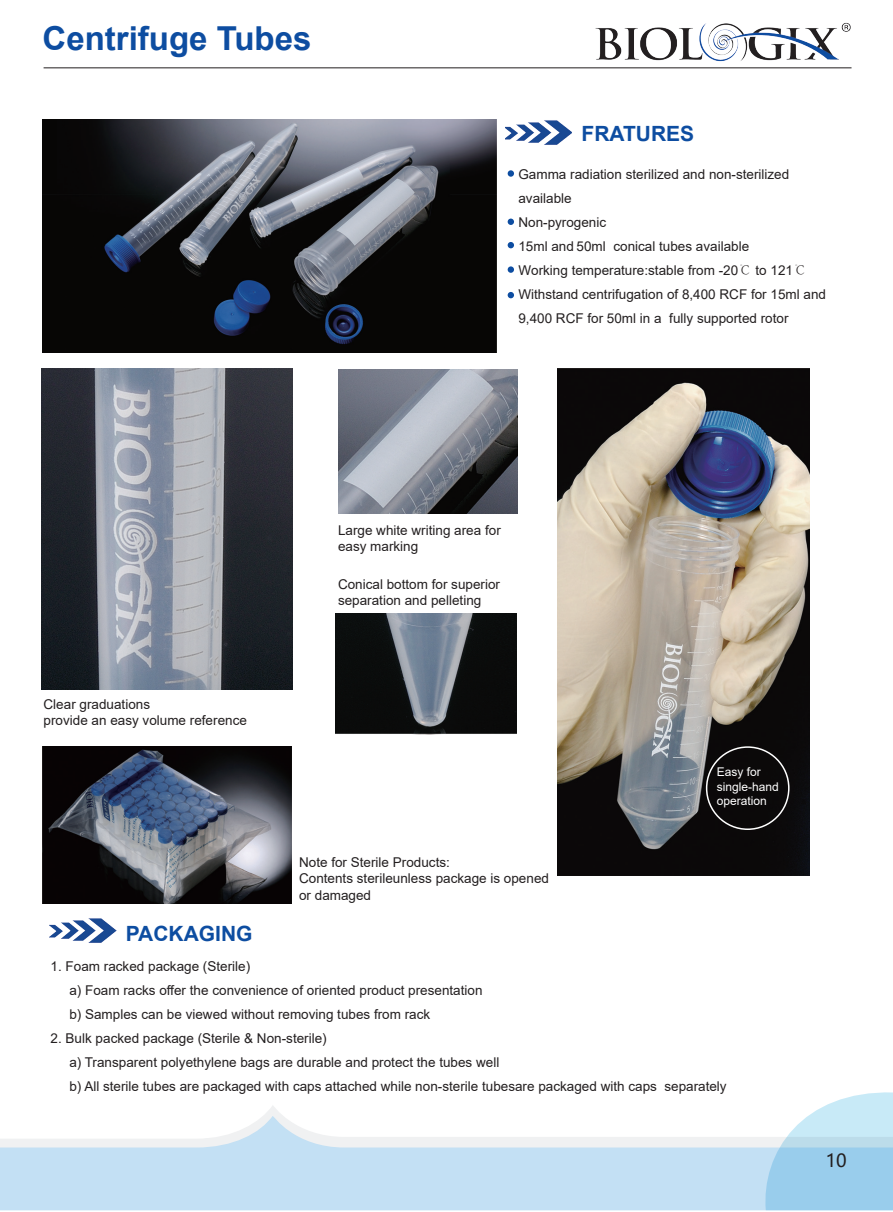
<style>
.page{position:relative;width:893px;height:1212px;background:#fff}
.page>*{position:absolute;margin:0;border:0;box-sizing:border-box;transform-origin:0 0}
.t1{font:700 33px "Arial";color:#0d4da1}
.t2{font:700 21px "Arial";color:#0d4da1}
.t3{font:18px "Microsoft Ya Hei";color:#231f20}
.t4{font:13.5px/24px "Arial";color:#231f20}
.t5{font:12px/14.4px "Arial";color:#fff}
.s1{font-family:"Adobe Song Std";font-weight:300}
</style>
<div class="page">
<img style="left:43px;top:119px;width:453px;height:233px">
<img style="left:505px;top:120px;width:67px;height:25px">
<img style="left:50px;top:918px;width:66px;height:25px">
<div style="left:508px;top:170px;width:6px;height:7px;background:#0d4da1;border-radius:50%"></div>
<svg style="left:508px;top:219px;width:6px;height:6px"></svg>
<svg style="left:508px;top:242px;width:6px;height:6px"></svg>
<div style="left:508px;top:266px;width:6px;height:7px;background:#0d4da1;border-radius:50%"></div>
<svg style="left:508px;top:292px;width:6px;height:6px"></svg>
<img style="left:42px;top:369px;width:251px;height:320px">
<img style="left:338px;top:370px;width:179px;height:143px">
<img style="left:335px;top:614px;width:181px;height:121px">
<img style="left:558px;top:369px;width:251px;height:506px">
<div style="left:706px;top:746px;width:83px;height:84px;border:2px solid #fff;border-radius:50%"></div>
<img style="left:42px;top:746px;width:250px;height:157px">
<img style="left:588px;top:22px;width:264px;height:47px">
<hr style="left:44px;top:68px;width:807px;height:1px;background:#231f20">
<svg style="left:0;top:1092px;width:893px;height:118px"></svg>
<h1 class="t1" style="left:43px;top:15px;width:270px">Centrifuge Tubes</h1>
<h2 class="t2" style="left:581px;top:119px;width:114px">FRATURES</h2>
<p class="t4" style="left:518px;top:162px;width:309px">Gamma radiation sterilized and non-sterilized available<br>Non-pyrogenic<br>15ml and 50ml conical tubes available<br>Working temperature:stable from -20<span class="s1">℃</span> to 121<span class="s1">℃ </span>Withstand centrifugation of 8,400 RCF for 15ml and 9,400 RCF for 50ml in a fully supported rotor</p>
<p class="t4" style="left:44px;top:696px;width:205px;line-height:16.2px">Clear graduations<br>provide an easy volume reference</p>
<p class="t4" style="left:338px;top:522px;width:164px;line-height:16.2px">Large white writing area for easy marking</p>
<p class="t4" style="left:338px;top:576px;width:164px;line-height:16.2px">Conical bottom for superior separation and pelleting</p>
<p class="t5" style="left:717px;top:765px;width:64px">Easy for single-hand operation</p>
<h2 class="t2" style="left:126px;top:919px;width:128px">PACKAGING</h2>
<p class="t4" style="left:299px;top:854px;width:251px;line-height:16.2px">Note for Sterile Products:<br>Contents sterileunless package is opened or damaged</p>
<p class="t4" style="left:69px;top:954px;width:415px;text-indent:-19px">1. Foam racked package (Sterile)<br>a) Foam racks offer the convenience of oriented product presentation b) Samples can be viewed without removing tubes from rack</p>
<p class="t4" style="left:69px;top:1026px;width:659px;text-indent:-19px">2. Bulk packed package (Sterile &amp; Non-sterile)<br>a) Transparent polyethylene bags are durable and protect the tubes well<br>b) All sterile tubes are packaged with caps attached while non-sterile tubesare packaged with caps separately</p>
<h3 class="t3" style="left:826px;top:1148px;width:23px">10</h3>
</div>
